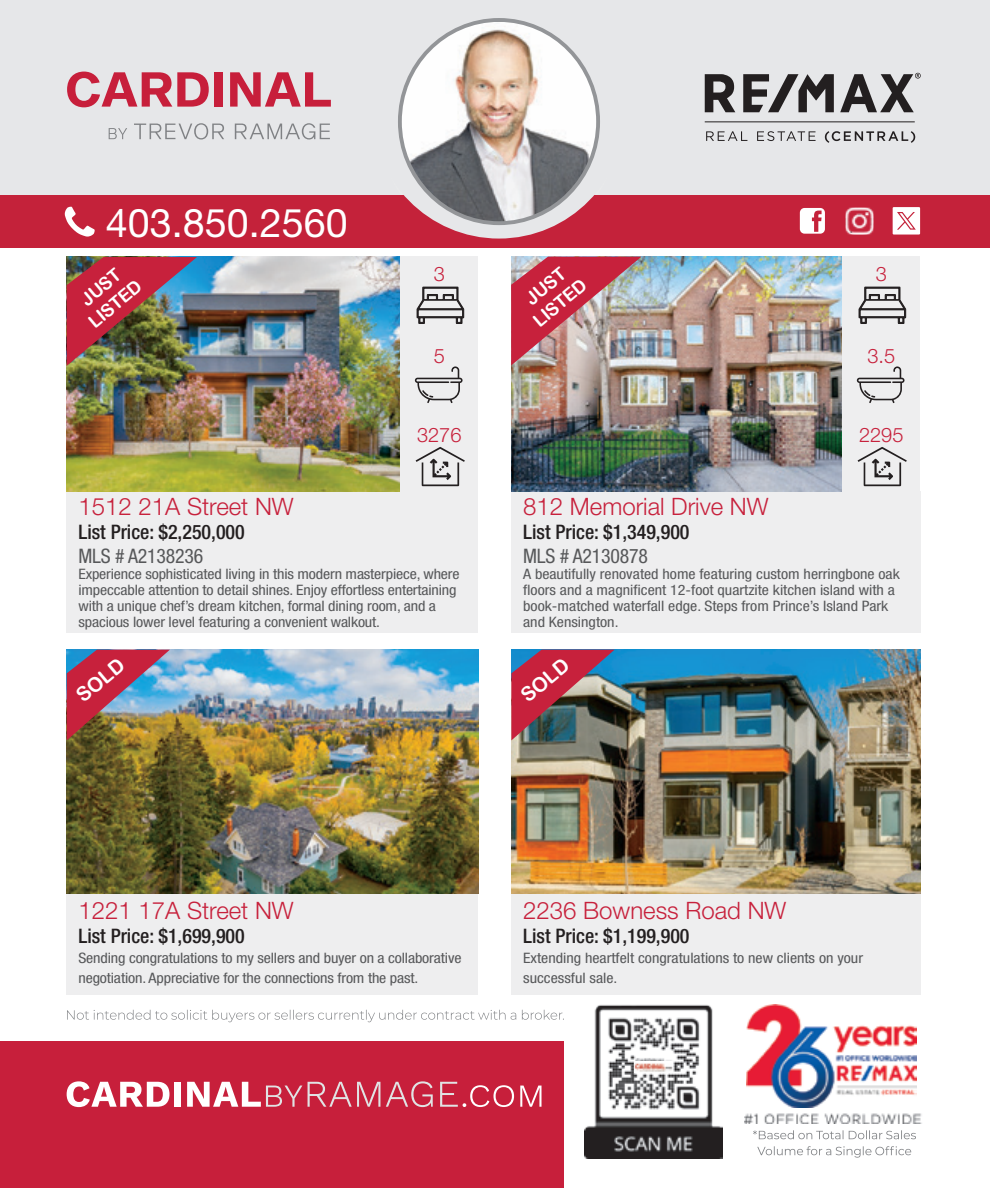
<style>
.page{position:relative;width:990px;height:1188px;background:#fff}
.page>*{position:absolute;margin:0;border:0;box-sizing:border-box;transform-origin:0 0}
.t1{font:39.6px "Helvetica Neue LT Std";color:#fff}
.t2{font:300 24px "Helvetica Neue LT Std";color:#c7213c}
.t3{font:500 condensed 20px/24px "Helvetica Neue LT Std";color:#231f20}
.t4{font:300 20px "Helvetica Neue LT Std";color:#c7213c}
.t5{font:20px "Arial Rounded MT Bold";color:#fff}
.t6{font:18px/22px "Arial Rounded MT Bold";color:#fff;text-align:center}
.t7{font:condensed 14.4px/16px "Helvetica Neue LT Std";letter-spacing:-.01em;color:#57585a;scale:1.11 1}
.s1{font-weight:400;color:#57585a}
</style>
<div class="page">
<img style="left:746px;top:1005px;width:171px;height:103px">
<div style="left:0;top:0;width:990px;height:247px;background:#e6e7e9"></div>
<svg style="left:109px;top:128px;width:18px;height:11px"></svg>
<svg style="left:134px;top:123px;width:90px;height:17px"></svg>
<svg style="left:235px;top:123px;width:95px;height:17px"></svg>
<svg style="left:67px;top:72px;width:142px;height:35px"></svg>
<div style="left:215px;top:72px;width:8px;height:35px;background:#c71f3b"></div>
<svg style="left:230px;top:72px;width:101px;height:35px"></svg>
<svg style="left:705px;top:74px;width:30px;height:38px"></svg>
<svg style="left:743px;top:74px;width:91px;height:38px"></svg>
<svg style="left:840px;top:73px;width:81px;height:39px"></svg>
<svg style="left:706px;top:131px;width:41px;height:10px"></svg>
<svg style="left:757px;top:131px;width:59px;height:10px"></svg>
<svg style="left:825px;top:131px;width:90px;height:12px"></svg>
<hr style="left:705px;top:122px;width:210px;height:1px;background:#231f20">
<div style="left:0;top:195px;width:990px;height:53px;background:#c4223a"></div>
<svg style="left:65px;top:207px;width:30px;height:30px"></svg>
<svg style="left:398px;top:18px;width:202px;height:221px;fill:#e6e7e9"></svg>
<img style="left:400px;top:22px;width:198px;height:201px">
<div style="left:398px;top:18px;width:202px;height:207px;border:4px solid #939598;border-radius:50%"></div>
<svg style="left:893px;top:207px;width:27px;height:28px"></svg>
<img style="left:846px;top:207px;width:27px;height:28px">
<svg style="left:800px;top:208px;width:25px;height:26px"></svg>
<img style="left:585px;top:1005px;width:137px;height:153px">
<div style="left:0;top:1042px;width:564px;height:146px;background:#c71f3b"></div>
<svg style="left:67px;top:1081px;width:102px;height:26px"></svg>
<div style="left:175px;top:1082px;width:6px;height:25px;background:#fff"></div>
<svg style="left:187px;top:1082px;width:115px;height:25px"></svg>
<svg style="left:308px;top:1082px;width:72px;height:25px"></svg>
<svg style="left:386px;top:1081px;width:47px;height:26px"></svg>
<svg style="left:440px;top:1082px;width:74px;height:25px"></svg>
<svg style="left:520px;top:1086px;width:22px;height:21px"></svg>
<svg style="left:67px;top:1010px;width:497px;height:12px"></svg>
<svg style="left:757px;top:1146px;width:154px;height:12px"></svg>
<svg style="left:753px;top:1130px;width:163px;height:9px"></svg>
<img style="left:635px;top:1062px;width:37px;height:10px">
<img style="left:745px;top:1113px;width:177px;height:11px">
<div style="left:511px;top:478px;width:409px;height:155px;background:#eeeeef"></div>
<div style="left:67px;top:487px;width:411px;height:146px;background:#eeeeef"></div>
<img style="left:67px;top:257px;width:333px;height:234px">
<img style="left:511px;top:257px;width:331px;height:234px">
<div style="left:400px;top:257px;width:78px;height:248px;background:#eeeeef"></div>
<svg style="left:417px;top:287px;width:47px;height:37px"></svg>
<svg style="left:416px;top:447px;width:49px;height:39px"></svg>
<svg style="left:415px;top:366px;width:48px;height:37px"></svg>
<div style="left:842px;top:257px;width:78px;height:248px;background:#eeeeef"></div>
<svg style="left:859px;top:287px;width:47px;height:37px"></svg>
<svg style="left:858px;top:447px;width:49px;height:39px"></svg>
<svg style="left:857px;top:366px;width:48px;height:37px"></svg>
<img style="left:511px;top:257px;width:131px;height:108px">
<img style="left:67px;top:257px;width:130px;height:109px">
<div style="left:511px;top:860px;width:409px;height:134px;background:#eeeeef"></div>
<div style="left:67px;top:860px;width:411px;height:134px;background:#eeeeef"></div>
<img style="left:67px;top:650px;width:411px;height:244px">
<img style="left:511px;top:650px;width:409px;height:244px">
<img style="left:511px;top:650px;width:104px;height:90px">
<img style="left:67px;top:650px;width:103px;height:90px">
<p class="t1" style="left:106px;top:199px;width:243px">403.850.2560</p>
<p class="t6" style="left:70px;top:299px;width:65px;rotate:-40deg">JUST<br>LISTED</p>
<p class="t4" style="left:434px;top:262px;width:13px">3</p>
<p class="t6" style="left:514px;top:298px;width:65px;rotate:-40deg">JUST<br>LISTED</p>
<p class="t4" style="left:876px;top:262px;width:13px">3</p>
<p class="t4" style="left:434px;top:343px;width:13px">5</p>
<p class="t4" style="left:867px;top:343px;width:29px">3.5</p>
<p class="t4" style="left:417px;top:422px;width:46px">3276</p>
<p class="t4" style="left:859px;top:422px;width:46px">2295</p>
<p class="t2" style="left:78px;top:492px;width:217px">1512 21A Street NW</p>
<p class="t3" style="left:78px;top:520px;width:168px">List Price: $2,250,000<br><span class="s1">MLS # A2138236</span></p>
<p class="t7" style="left:78px;top:566px;width:345px">Experience sophisticated living in this modern masterpiece, where impeccable attention to detail shines. Enjoy effortless entertaining with a unique chef’s dream kitchen, formal dining room, and a spacious lower level featuring a convenient walkout.</p>
<p class="t2" style="left:523px;top:492px;width:247px">812 Memorial Drive NW</p>
<p class="t3" style="left:523px;top:520px;width:168px">List Price: $1,349,900<br><span class="s1">MLS # A2130878</span></p>
<p class="t7" style="left:523px;top:566px;width:341px">A beautifully renovated home featuring custom herringbone oak floors and a magnificent 12-foot quartzite kitchen island with a book-matched waterfall edge. Steps from Prince’s Island Park and Kensington.</p>
<p class="t5" style="left:71px;top:689px;width:58px;rotate:-40deg">SOLD</p>
<p class="t5" style="left:516px;top:689px;width:58px;rotate:-40deg">SOLD</p>
<p class="t2" style="left:78px;top:896px;width:217px">1221 17A Street NW</p>
<p class="t3" style="left:78px;top:924px;width:168px">List Price: $1,699,900</p>
<p class="t7" style="left:78px;top:948px;width:347px;line-height:20px">Sending congratulations to my sellers and buyer on a collaborative negotiation. Appreciative for the connections from the past.</p>
<p class="t2" style="left:523px;top:896px;width:265px">2236 Bowness Road NW</p>
<p class="t3" style="left:523px;top:924px;width:168px">List Price: $1,199,900</p>
<p class="t7" style="left:523px;top:948px;width:308px;line-height:20px">Extending heartfelt congratulations to new clients on your successful sale.</p>
</div>
